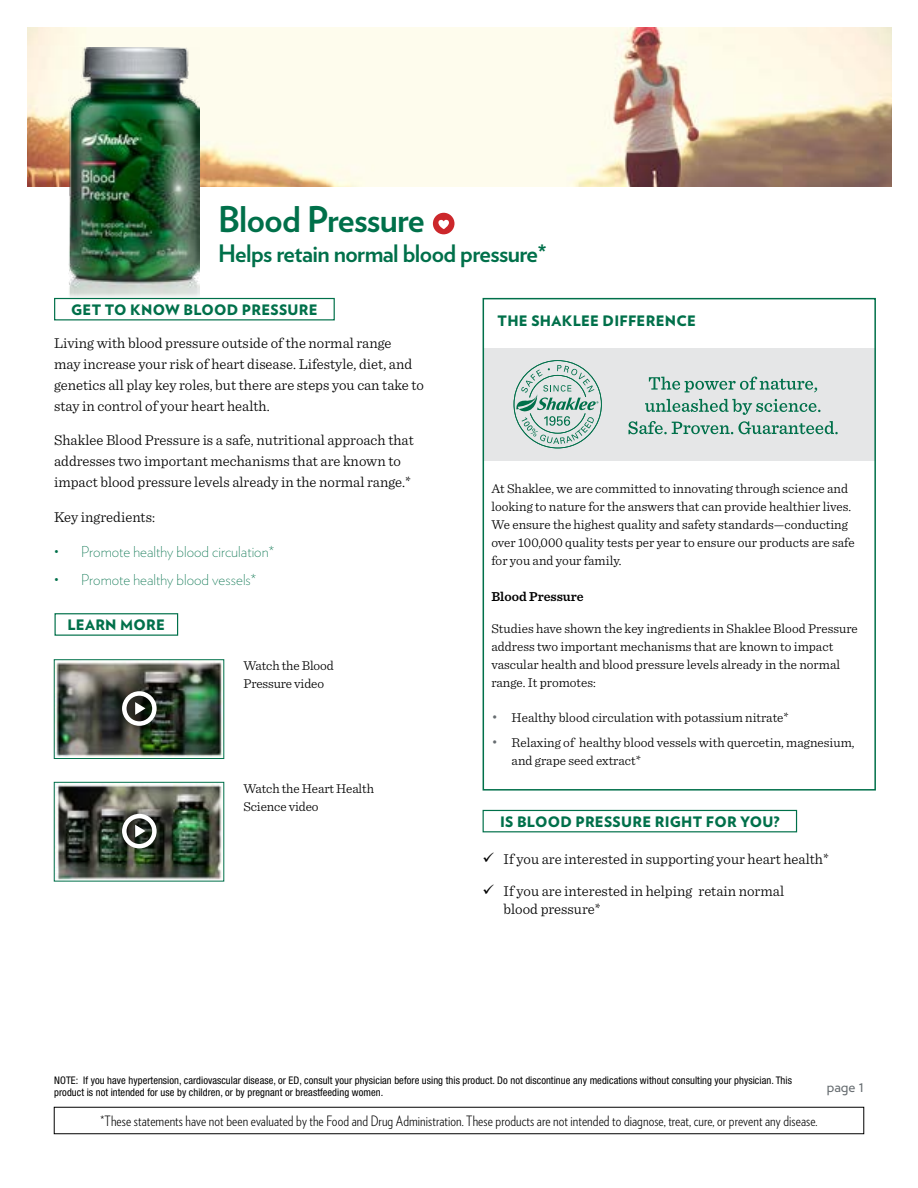
<style>
.page{position:relative;width:918px;height:1188px;background:#fff}
.page>*{position:absolute;margin:0;border:0;box-sizing:border-box;transform-origin:0 0}
.t1{font:700 35.4px "Verlag";letter-spacing:-.02em;color:#00704a}
.t2{font:700 24px "Verlag";letter-spacing:-.025em;color:#00704a}
.t3{font:300 15px/21px "Sentinel";color:#000}
.t4{font:200 15px "Verlag";color:#00704a}
.t5{font:15px "Verlag";color:#666c70}
.t6{font:900 14.4px "Verlag";letter-spacing:.02em;color:#00704a}
.t7{font:300 14.25px "Verlag Condensed";letter-spacing:.005em;color:#000}
.t8{font:300 13.5px/18px "Sentinel";color:#000}
.t9{font:600 13.5px "Sentinel";color:#000}
.t10{font:condensed 10.5px/12px "Helvetica Neue LT Std";letter-spacing:.005em;color:#000}
.s1{font-family:"Verlag";font-weight:200;font-size:16.5px;color:#666c70}
</style>
<div class="page">
<img style="left:56px;top:784px;width:166px;height:95px">
<div style="left:54px;top:782px;width:170px;height:99px;border:1px solid #00704a"></div>
<img style="left:56px;top:662px;width:166px;height:95px">
<div style="left:54px;top:660px;width:170px;height:99px;border:1px solid #00704a"></div>
<img style="left:28px;top:27px;width:864px;height:160px">
<div style="left:54px;top:298px;width:281px;height:22px;border:1px solid #00704a"></div>
<img style="left:69px;top:48px;width:131px;height:250px">
<div style="left:484px;top:348px;width:392px;height:113px;background:#e5e6e7"></div>
<svg style="left:649px;top:377px;width:168px;height:15px"></svg>
<svg style="left:645px;top:399px;width:176px;height:16px"></svg>
<svg style="left:628px;top:421px;width:210px;height:13px"></svg>
<svg style="left:514px;top:360px;width:88px;height:88px"></svg>
<div style="left:483px;top:298px;width:393px;height:493px;border:2px solid #00704a"></div>
<div style="left:483px;top:810px;width:314px;height:22px;border:1px solid #00704a"></div>
<svg style="left:108px;top:677px;width:63px;height:63px;background:#383e35"></svg>
<svg style="left:122px;top:691px;width:35px;height:35px"></svg>
<svg style="left:108px;top:800px;width:63px;height:63px;background:#4a5243"></svg>
<svg style="left:122px;top:814px;width:35px;height:34px"></svg>
<div style="left:55px;top:613px;width:123px;height:23px;border:1px solid #00704a"></div>
<svg style="left:433px;top:213px;width:22px;height:21px"></svg>
<h1 class="t1" style="left:218px;top:192px;width:208px">Blood Pressure</h1>
<h2 class="t2" style="left:218px;top:235px;width:330px">Helps retain normal blood pressure*</h2>
<p class="t6" style="left:71px;top:298px;width:248px">GET TO KNOW BLOOD PRESSURE</p>
<p class="t3" style="left:54px;top:331px;width:372px">Living with blood pressure outside of the normal range<br>may increase your risk of heart disease. Lifestyle, diet, and genetics all play key roles, but there are steps you can take to stay in control of your heart health.</p>
<p class="t3" style="left:54px;top:429px;width:361px">Shaklee Blood Pressure is a safe, nutritional approach that addresses two important mechanisms that are known to impact blood pressure levels already in the normal range.*</p>
<p class="t3" style="left:54px;top:505px;width:103px">Key ingredients:</p>
<p class="t4" style="left:54px;top:541px;width:222px">• Promote healthy blood circulation*</p>
<p class="t4" style="left:54px;top:569px;width:204px">• Promote healthy blood vessels*</p>
<p class="t9" style="left:491px;top:586px;width:94px">Blood Pressure</p>
<p class="t8" style="left:491px;top:618px;width:368px">Studies have shown the key ingredients in Shaklee Blood Pressure address two important mechanisms that are known to impact vascular health and blood pressure levels already in the normal range. It promotes:</p>
<p class="t8" style="left:492px;top:707px;width:298px"><span class="s1">•</span> Healthy blood circulation with potassium nitrate*</p>
<p class="t8" style="left:512px;top:732px;width:345px;text-indent:-19px"><span class="s1">•</span> Relaxing of healthy blood vessels with quercetin, magnesium, and grape seed extract*</p>
<p class="t6" style="left:498px;top:309px;width:200px">THE SHAKLEE DIFFERENCE</p>
<p class="t8" style="left:491px;top:479px;width:365px">At Shaklee, we are committed to innovating through science and looking to nature for the answers that can provide healthier lives.<br>We ensure the highest quality and safety standards—conducting over 100,000 quality tests per year to ensure our products are safe for you and your family.</p>
<p class="t6" style="left:68px;top:613px;width:99px">LEARN MORE</p>
<p class="t8" style="left:243px;top:656px;width:92px">Watch the Blood<br>Pressure video</p>
<p class="t8" style="left:243px;top:778px;width:132px">Watch the Heart Health<br>Science video</p>
<p class="t6" style="left:500px;top:810px;width:281px">IS BLOOD PRESSURE RIGHT FOR YOU?</p>
<p class="t3" style="left:483px;top:848px;width:348px">✓ If you are interested in supporting your heart health*</p>
<p class="t3" style="left:504px;top:881px;width:282px;line-height:18px;text-indent:-21px">✓ If you are interested in helping retain normal blood pressure*</p>
<p class="t10" style="left:54px;top:1074px;width:739px">NOTE: If you have hypertension, cardiovascular disease, or ED, consult your physician before using this product. Do not discontinue any medications without consulting your physician. This product is not intended for use by children, or by pregnant or breastfeeding women.</p>
<p class="t7" style="left:101px;top:1111px;width:718px">*These statements have not been evaluated by the Food and Drug Administration. These products are not intended to diagnose, treat, cure, or prevent any disease.</p>
<p class="t5" style="left:827px;top:1076px;width:39px">page 1</p>
</div>
